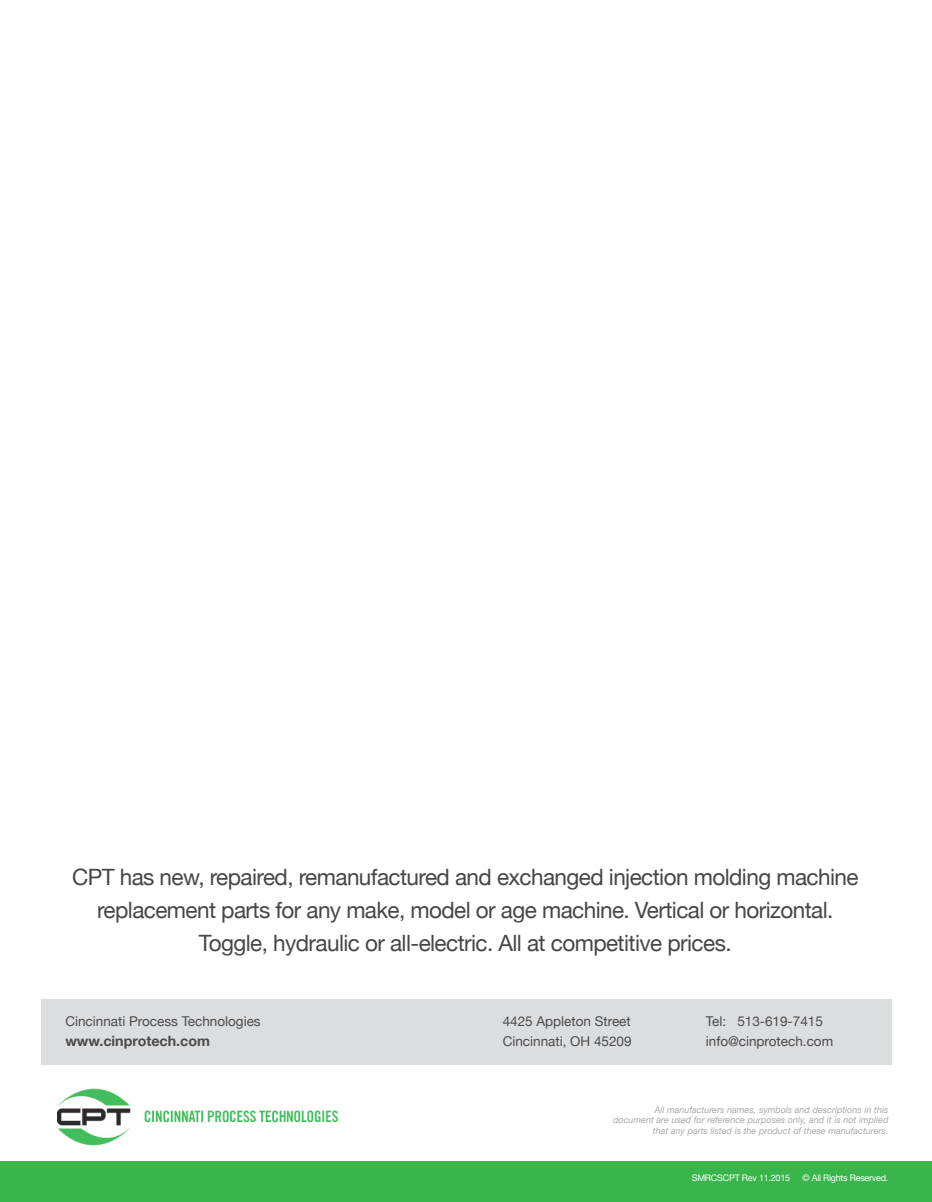
<style>
.page{position:relative;width:932px;height:1202px;background:#fff}
.page>*{position:absolute;margin:0;border:0;box-sizing:border-box;transform-origin:0 0}
.t1{font:22.5px/33px "Helvetica Neue";letter-spacing:-.025em;color:#464646;text-align:center}
.t2{font:700 14.25px "Helvetica Neue";color:#4c4b4b}
.t3{font:13.5px "Helvetica Neue";color:#4c4b4b}
.t4{font:700 11.85px "Helvetica Neue";color:#fff}
.t5{font:italic 9px/10.5px "Helvetica Neue";color:#aaa7a8;text-align:right}
.t6{font:9px "Helvetica Neue";letter-spacing:-.025em;color:#fff}
</style>
<div class="page">
<div style="left:0;top:1161px;width:932px;height:41px;background:#3ab54b"></div>
<img style="left:58px;top:1088px;width:281px;height:57px">
<div style="left:41px;top:999px;width:851px;height:66px;background:#dcdddf"></div>
<p class="t1" style="left:72px;top:862px;width:788px">CPT has new, repaired, remanufactured and exchanged injection molding machine replacement parts for any make, model or age machine. Vertical or horizontal.<br>Toggle, hydraulic or all-electric. All at competitive prices.</p>
<p class="t3" style="left:65px;top:1011px;width:197px">Cincinnati Process Technologies</p>
<p class="t2" style="left:65px;top:1029px;width:146px">www.cinprotech.com</p>
<p class="t3" style="left:503px;top:1011px;width:130px">4425 Appleton Street</p>
<p class="t3" style="left:503px;top:1031px;width:130px">Cincinnati, OH 45209</p>
<p class="t3" style="left:706px;top:1011px;width:119px">Tel: 513-619-7415</p>
<p class="t3" style="left:706px;top:1031px;width:129px">info@cinprotech.com</p>
<p class="t5" style="left:613px;top:1105px;width:277px">All manufacturers names, symbols and descriptions in this document are used for reference purposes only, and it is not implied that any parts listed is the product of these manufacturers.</p>
<p class="t4" style="left:753px;top:1167px;width:117px">www.hydraulex.com</p>
<p class="t6" style="left:692px;top:1171px;width:100px">SMRCSCPT Rev 11.2015</p>
<p class="t6" style="left:802px;top:1171px;width:87px">© All Rights Reserved.</p>
</div>
